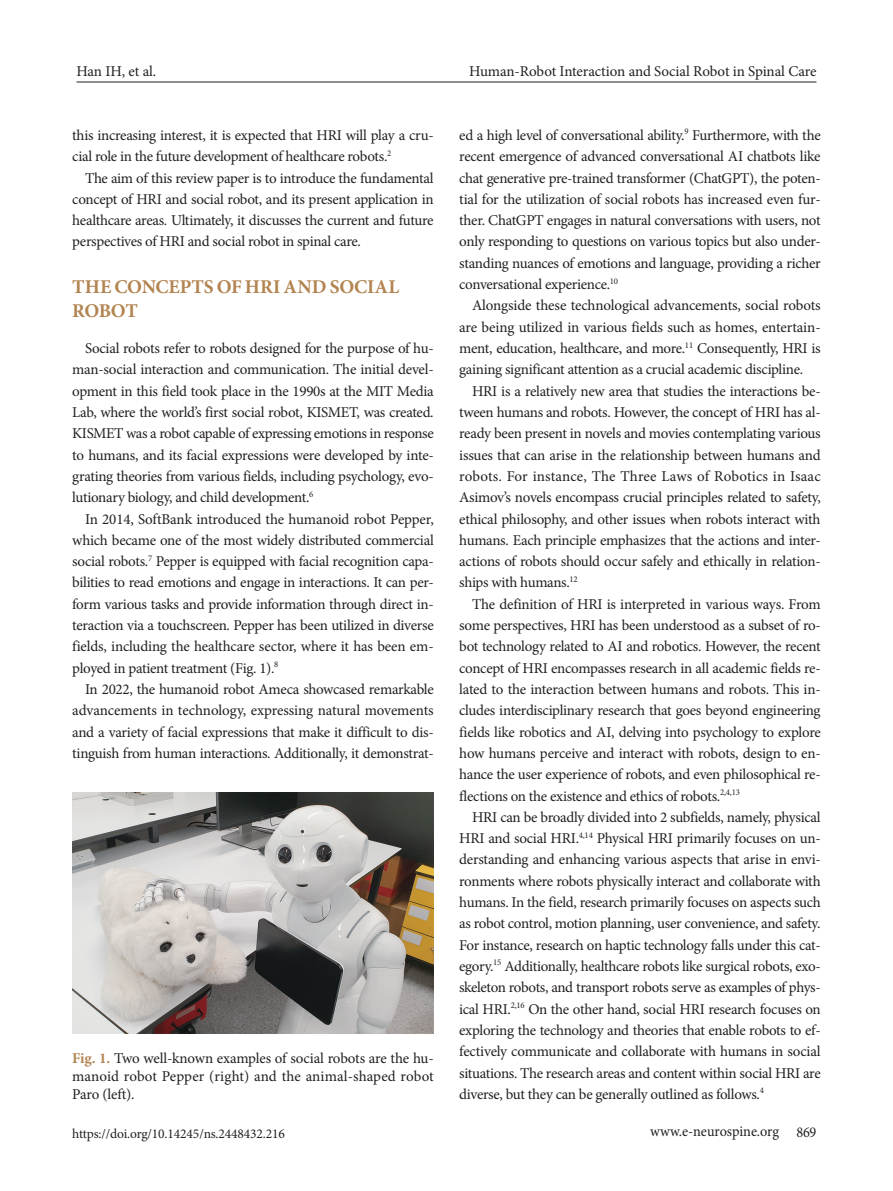
<style>
.page{position:relative;width:893px;height:1191px;background:#fff}
.page>*{position:absolute;margin:0;border:0;box-sizing:border-box;transform-origin:0 0}
.대제목{font:700 19.5px/24px "Minion Pro";letter-spacing:-.01em;color:#b28450}
.본문{font:15px/21.3px "Minion Pro";letter-spacing:-.02em;color:#231f20;text-align:justify}
.표그림캡션{font:15px/18px "Minion Pro";letter-spacing:.005em;color:#231f20;text-align:justify}
.본문-2{font:15px "Minion Pro";letter-spacing:-.02em;color:#231f20;scale:.95 1}
.doi_번호{font:13.5px "Minion Pro";letter-spacing:-.01em;color:#231f20}
.s1{font-weight:700;color:#b28450}
</style>
<div class="page">
<hr style="left:77px;top:82px;width:739px;height:1px;background:#231f20">
<img style="left:72px;top:792px;width:362px;height:241px">
<p class="본문" style="left:77px;top:61px;width:81px">Han IH, et al.</p>
<p class="본문" style="left:469px;top:61px;width:349px">Human-Robot Interaction and Social Robot in Spinal Care</p>
<p class="본문" style="left:72px;top:125px;width:363px">this increasing interest, it is expected that HRI will play a cru&shy;cial role in the future development of healthcare robots.<sup>2</sup></p>
<p class="본문" style="left:72px;top:167px;width:363px;text-indent:13px">The aim of this review paper is to introduce the fundamental concept of HRI and social robot, and its present application in healthcare areas. Ultimately, it discusses the current and future perspectives of HRI and social robot in spinal care.</p>
<p class="대제목" style="left:72px;top:274px;width:328px">THE CONCEPTS OF HRI AND SOCIAL<br>ROBOT</p>
<p class="본문" style="left:72px;top:338px;width:363px;text-indent:13px">Social robots refer to robots designed for the purpose of hu&shy;man-social interaction and communication. The initial devel&shy;opment in this field took place in the 1990s at the MIT Media Lab, where the world’s first social robot, KISMET, was created.<br>KISMET was a robot capable of expressing emotions in response to humans, and its facial expressions were developed by inte&shy;grating theories from various fields, including psychology, evo&shy;lutionary biology, and child development.<sup>6</sup></p>
<p class="본문" style="left:72px;top:508px;width:363px;text-indent:13px">In 2014, SoftBank introduced the humanoid robot Pepper, which became one of the most widely distributed commercial social robots.<sup>7</sup> Pepper is equipped with facial recognition capa&shy;bilities to read emotions and engage in interactions. It can per&shy;form various tasks and provide information through direct in&shy;teraction via a touchscreen. Pepper has been utilized in diverse fields, including the healthcare sector, where it has been em&shy;ployed in patient treatment (Fig. 1).<sup>8</sup></p>
<p class="본문" style="left:72px;top:678px;width:363px;text-indent:13px">In 2022, the humanoid robot Ameca showcased remarkable advancements in technology, expressing natural movements and a variety of facial expressions that make it difficult to dis&shy;tinguish from human interactions. Additionally, it demonstrat-</p>
<p class="표그림캡션" style="left:72px;top:1049px;width:363px"><span class="s1">Fig. 1.</span> Two well-known examples of social robots are the hu&shy;manoid robot Pepper (right) and the animal-shaped robot Paro (left).</p>
<p class="본문" style="left:459px;top:125px;width:363px">ed a high level of conversational ability.<sup>9</sup> Furthermore, with the recent emergence of advanced conversational AI chatbots like chat generative pre-trained transformer (ChatGPT), the poten&shy;tial for the utilization of social robots has increased even fur&shy;ther. ChatGPT engages in natural conversations with users, not only responding to questions on various topics but also under&shy;standing nuances of emotions and language, providing a richer conversational experience.<sup>10</sup></p>
<p class="본문" style="left:459px;top:295px;width:363px;text-indent:13px">Alongside these technological advancements, social robots are being utilized in various fields such as homes, entertain&shy;ment, education, healthcare, and more.<sup>11</sup> Consequently, HRI is gaining significant attention as a crucial academic discipline.</p>
<p class="본문" style="left:459px;top:380px;width:363px;text-indent:13px">HRI is a relatively new area that studies the interactions be&shy;tween humans and robots. However, the concept of HRI has al&shy;ready been present in novels and movies contemplating various issues that can arise in the relationship between humans and robots. For instance, The Three Laws of Robotics in Isaac Asimov’s novels encompass crucial principles related to safety, ethical philosophy, and other issues when robots interact with humans. Each principle emphasizes that the actions and inter&shy;actions of robots should occur safely and ethically in relation&shy;ships with humans.<sup>12</sup></p>
<p class="본문" style="left:459px;top:593px;width:363px;text-indent:13px">The definition of HRI is interpreted in various ways. From some perspectives, HRI has been understood as a subset of ro&shy;bot technology related to AI and robotics. However, the recent concept of HRI encompasses research in all academic fields re&shy;lated to the interaction between humans and robots. This in&shy;cludes interdisciplinary research that goes beyond engineering fields like robotics and AI, delving into psychology to explore how humans perceive and interact with robots, design to en&shy;hance the user experience of robots, and even philosophical re&shy;flections on the existence and ethics of robots.<sup>2,4,13</sup></p>
<p class="본문" style="left:459px;top:806px;width:363px;text-indent:13px">HRI can be broadly divided into 2 subfields, namely, physical HRI and social HRI.<sup>4,14</sup> Physical HRI primarily focuses on un&shy;derstanding and enhancing various aspects that arise in envi&shy;ronments where robots physically interact and collaborate with humans. In the field, research primarily focuses on aspects such as robot control, motion planning, user convenience, and safety.<br>For instance, research on haptic technology falls under this cat&shy;egory.<sup>15</sup> Additionally, healthcare robots like surgical robots, exo&shy;skeleton robots, and transport robots serve as examples of phys&shy;ical HRI.<sup>2,16</sup> On the other hand, social HRI research focuses on exploring the technology and theories that enable robots to ef&shy;fectively communicate and collaborate with humans in social situations. The research areas and content within social HRI are diverse, but they can be generally outlined as follows.<sup>4</sup></p>
<p class="doi_번호" style="left:72px;top:1124px;width:214px">https://doi.org/10.14245/ns.2448432.216</p>
<p class="본문-2" style="left:650px;top:1121px;width:176px">www.e-neurospine.org 869</p>
</div>
